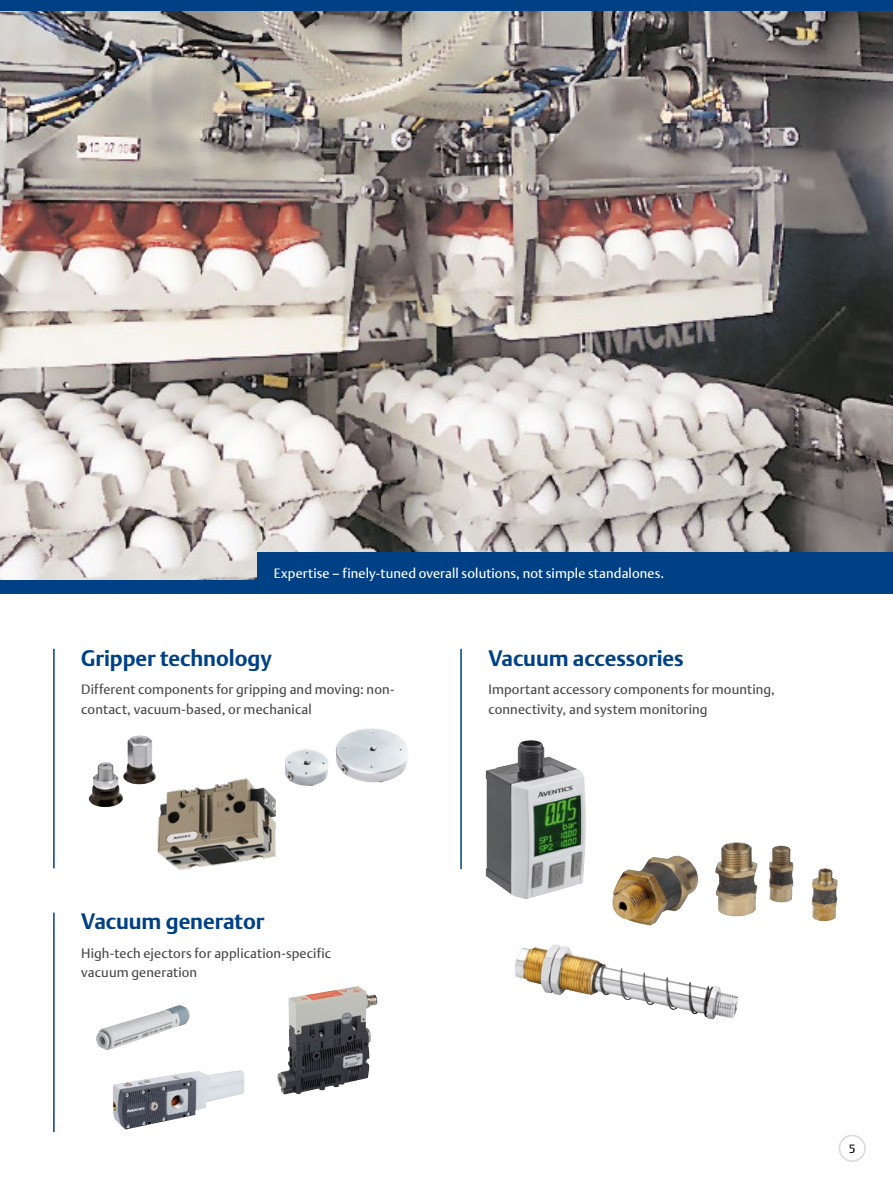
<style>
.page{position:relative;width:893px;height:1187px;background:#fff}
.page>*{position:absolute;margin:0;border:0;box-sizing:border-box;transform-origin:0 0}
.t1{font:700 21.75px "DTL Argo T";letter-spacing:-.005em;color:#004186}
.t2{font:13.5px/19.5px "DTL Argo T";letter-spacing:.01em;color:#4a4a49}
.t3{font:13.5px "DTL Argo T";letter-spacing:.01em;color:#fff}
.t4{font:12px "DTL Argo T";color:#000}
</style>
<div class="page">
<img style="left:486px;top:740px;width:100px;height:159px">
<img style="left:670px;top:842px;width:123px;height:74px">
<img style="left:515px;top:946px;width:223px;height:73px">
<img style="left:336px;top:728px;width:72px;height:54px">
<img style="left:285px;top:749px;width:44px;height:37px">
<img style="left:96px;top:1005px;width:94px;height:45px">
<img style="left:113px;top:1070px;width:125px;height:59px">
<img style="left:158px;top:778px;width:117px;height:91px">
<img style="left:89px;top:735px;width:67px;height:72px">
<img style="left:277px;top:986px;width:92px;height:108px">
<hr style="left:53px;top:648px;width:2px;height:220px;background:#004186">
<hr style="left:53px;top:912px;width:2px;height:219px;background:#004186">
<hr style="left:460px;top:648px;width:2px;height:221px;background:#004186">
<div style="left:0;top:0;width:893px;height:593px;background:#004186"></div>
<img style="left:0;top:11px;width:893px;height:568px">
<div style="left:839px;top:1134px;width:27px;height:27px;border:1px solid #dadada;border-radius:50%"></div>
<div style="left:258px;top:552px;width:635px;height:32px;background:#004186"></div>
<p class="t3" style="left:274px;top:565px;width:392px">Expertise – finely-tuned overall solutions, not simple standalones.</p>
<p class="t1" style="left:81px;top:645px;width:192px">Gripper technology</p>
<p class="t2" style="left:81px;top:679px;width:315px">Different components for gripping and moving: non&shy;contact, vacuum-based, or mechanical</p>
<p class="t1" style="left:488px;top:645px;width:197px">Vacuum accessories</p>
<p class="t2" style="left:488px;top:679px;width:288px">Important accessory components for mounting, connectivity, and system monitoring</p>
<p class="t1" style="left:81px;top:908px;width:185px">Vacuum generator</p>
<p class="t2" style="left:81px;top:943px;width:252px">High-tech ejectors for application-specific vacuum generation</p>
<p class="t4" style="left:849px;top:1141px;width:8px">5</p>
</div>
